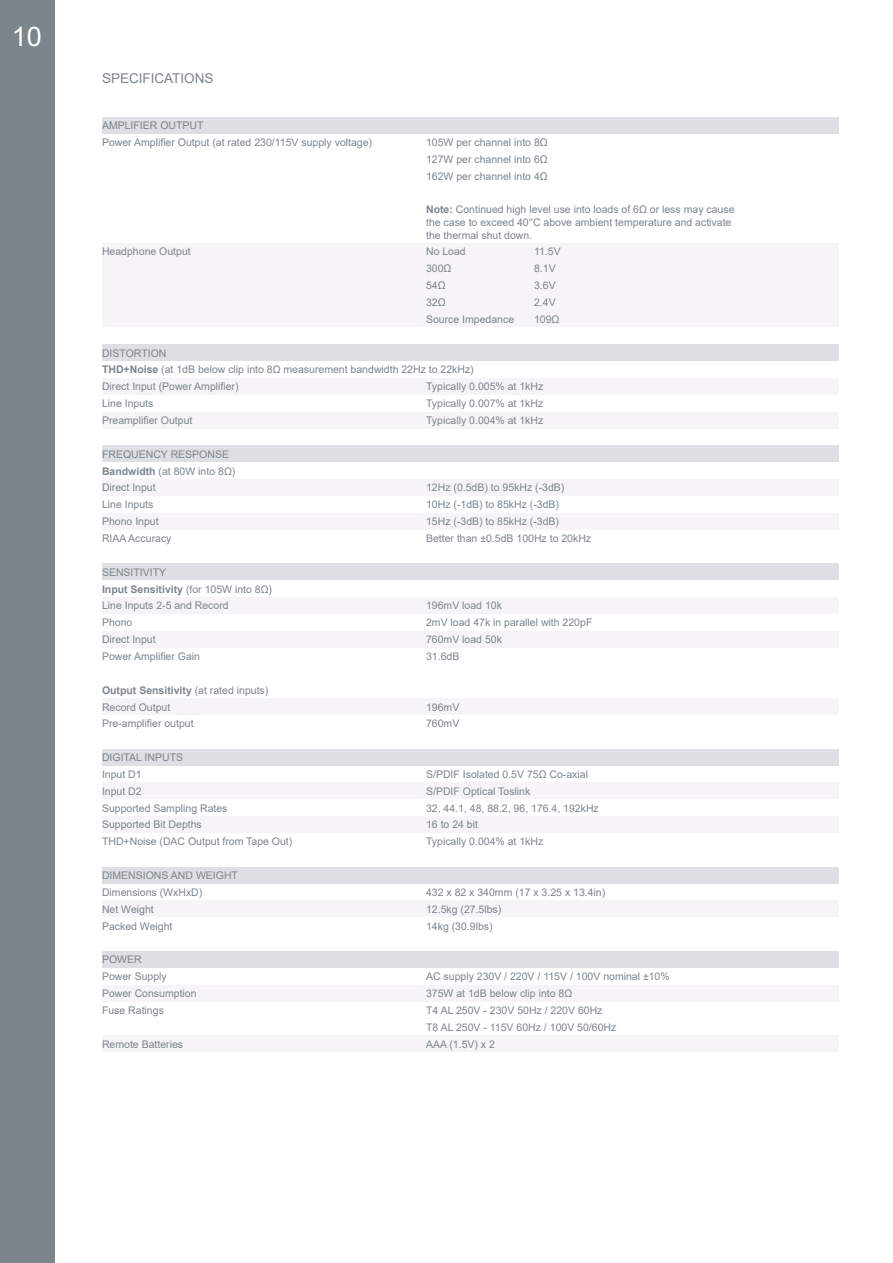
<style>
.page{position:relative;width:893px;height:1263px;background:#fff}
.page>*{position:absolute;margin:0;border:0;box-sizing:border-box;transform-origin:0 0}
.t1{font:27px "Arial";color:#fff}
.t2{font:13.5px "Arial";color:#7c858c}
.t3{font:10.5px/16.8px "Arial";color:#7c858c}
.s1{font-weight:700}
</style>
<div class="page">
<div style="left:0;top:0;width:54px;height:1263px;background:#7c858c"></div>
<div style="left:102px;top:117px;width:737px;height:16px;background:#dedfe2"></div>
<div style="left:102px;top:345px;width:737px;height:16px;background:#dedfe2"></div>
<div style="left:102px;top:378px;width:737px;height:17px;background:#f6f4f6"></div>
<div style="left:102px;top:244px;width:737px;height:83px;background:#f6f4f6"></div>
<div style="left:102px;top:412px;width:737px;height:16px;background:#f6f4f6"></div>
<div style="left:102px;top:479px;width:737px;height:17px;background:#f6f4f6"></div>
<div style="left:102px;top:513px;width:737px;height:16px;background:#f6f4f6"></div>
<div style="left:102px;top:597px;width:737px;height:17px;background:#f6f4f6"></div>
<div style="left:102px;top:631px;width:737px;height:16px;background:#f6f4f6"></div>
<div style="left:102px;top:699px;width:737px;height:16px;background:#f6f4f6"></div>
<div style="left:102px;top:783px;width:737px;height:16px;background:#f6f4f6"></div>
<div style="left:102px;top:817px;width:737px;height:16px;background:#f6f4f6"></div>
<div style="left:102px;top:901px;width:737px;height:16px;background:#f6f4f6"></div>
<div style="left:102px;top:985px;width:737px;height:16px;background:#f6f4f6"></div>
<div style="left:102px;top:1036px;width:737px;height:16px;background:#f6f4f6"></div>
<div style="left:102px;top:446px;width:737px;height:16px;background:#dedfe2"></div>
<div style="left:102px;top:564px;width:737px;height:16px;background:#dedfe2"></div>
<div style="left:102px;top:749px;width:737px;height:16px;background:#dedfe2"></div>
<div style="left:102px;top:867px;width:737px;height:16px;background:#dedfe2"></div>
<div style="left:102px;top:951px;width:737px;height:16px;background:#dedfe2"></div>
<h1 class="t1" style="left:12px;top:18px;width:32px">10</h1>
<p class="t2" style="left:102px;top:69px;width:113px">SPECIFICATIONS</p>
<p class="t3" style="left:102px;top:117px;width:272px">AMPLIFIER OUTPUT<br>Power Amplifier Output (at rated 230/115V supply voltage)</p>
<p class="t3" style="left:426px;top:134px;width:123px;text-align:justify">105W per channel into 8Ω 127W per channel into 6Ω 162W per channel into 4Ω</p>
<p class="t3" style="left:426px;top:203px;width:310px;line-height:12.6px"><span class="s1">Note:</span> Continued high level use into loads of 6Ω or less may cause the case to exceed 40°C above ambient temperature and activate the thermal shut down.</p>
<p class="t3" style="left:102px;top:243px;width:90px">Headphone Output</p>
<p class="t3" style="left:426px;top:243px;width:41px">No Load</p>
<p class="t3" style="left:534px;top:243px;width:28px">11.5V</p>
<p class="t3" style="left:426px;top:260px;width:27px">300Ω</p>
<p class="t3" style="left:534px;top:260px;width:23px">8.1V</p>
<p class="t3" style="left:426px;top:277px;width:21px">54Ω</p>
<p class="t3" style="left:534px;top:277px;width:23px">3.6V</p>
<p class="t3" style="left:426px;top:294px;width:21px">32Ω</p>
<p class="t3" style="left:534px;top:294px;width:23px">2.4V</p>
<p class="t3" style="left:426px;top:311px;width:90px">Source Impedance</p>
<p class="t3" style="left:534px;top:311px;width:27px">109Ω</p>
<p class="t3" style="left:102px;top:344px;width:373px">DISTORTION<br><span class="s1">THD+Noise</span> (at 1dB below clip into 8Ω measurement bandwidth 22Hz to 22kHz)<br>Direct Input (Power Amplifier)</p>
<p class="t3" style="left:426px;top:378px;width:119px">Typically 0.005% at 1kHz</p>
<p class="t3" style="left:102px;top:395px;width:53px">Line Inputs</p>
<p class="t3" style="left:426px;top:395px;width:119px">Typically 0.007% at 1kHz</p>
<p class="t3" style="left:102px;top:412px;width:92px">Preamplifier Output</p>
<p class="t3" style="left:426px;top:412px;width:119px">Typically 0.004% at 1kHz</p>
<p class="t3" style="left:102px;top:445px;width:135px">FREQUENCY RESPONSE<br><span class="s1">Bandwidth</span> (at 80W into 8Ω)<br>Direct Input</p>
<p class="t3" style="left:426px;top:479px;width:140px">12Hz (0.5dB) to 95kHz (-3dB)</p>
<p class="t3" style="left:102px;top:496px;width:53px">Line Inputs</p>
<p class="t3" style="left:426px;top:496px;width:135px">10Hz (-1dB) to 85kHz (-3dB)</p>
<p class="t3" style="left:102px;top:513px;width:58px">Phono Input</p>
<p class="t3" style="left:426px;top:513px;width:135px">15Hz (-3dB) to 85kHz (-3dB)</p>
<p class="t3" style="left:102px;top:530px;width:71px">RIAA Accuracy</p>
<p class="t3" style="left:426px;top:530px;width:167px">Better than ±0.5dB 100Hz to 20kHz</p>
<p class="t3" style="left:102px;top:563px;width:172px">SENSITIVITY<br><span class="s1">Input Sensitivity</span> (for 105W into 8Ω)<br>Line Inputs 2-5 and Record</p>
<p class="t3" style="left:426px;top:597px;width:77px">196mV load 10k</p>
<p class="t3" style="left:102px;top:614px;width:32px">Phono</p>
<p class="t3" style="left:426px;top:614px;width:168px">2mV load 47k in parallel with 220pF</p>
<p class="t3" style="left:102px;top:631px;width:55px">Direct Input</p>
<p class="t3" style="left:426px;top:631px;width:77px">760mV load 50k</p>
<p class="t3" style="left:102px;top:648px;width:100px">Power Amplifier Gain</p>
<p class="t3" style="left:426px;top:648px;width:35px">31.6dB</p>
<p class="t3" style="left:102px;top:681px;width:168px"><span class="s1">Output Sensitivity</span> (at rated inputs)<br>Record Output</p>
<p class="t3" style="left:426px;top:698px;width:35px">196mV</p>
<p class="t3" style="left:102px;top:715px;width:93px">Pre-amplifier output</p>
<p class="t3" style="left:426px;top:715px;width:35px">760mV</p>
<p class="t3" style="left:102px;top:749px;width:83px">DIGITAL INPUTS<br>Input D1</p>
<p class="t3" style="left:426px;top:766px;width:163px">S/PDIF Isolated 0.5V 75Ω Co-axial</p>
<p class="t3" style="left:102px;top:783px;width:41px">Input D2</p>
<p class="t3" style="left:426px;top:783px;width:106px">S/PDIF Optical Toslink</p>
<p class="t3" style="left:102px;top:799px;width:127px">Supported Sampling Rates</p>
<p class="t3" style="left:426px;top:799px;width:174px">32, 44.1, 48, 88.2, 96, 176.4, 192kHz</p>
<p class="t3" style="left:102px;top:816px;width:101px">Supported Bit Depths</p>
<p class="t3" style="left:426px;top:816px;width:53px">16 to 24 bit</p>
<p class="t3" style="left:102px;top:833px;width:192px">THD+Noise (DAC Output from Tape Out)</p>
<p class="t3" style="left:426px;top:833px;width:119px">Typically 0.004% at 1kHz</p>
<p class="t3" style="left:102px;top:867px;width:137px">DIMENSIONS AND WEIGHT<br>Dimensions (WxHxD)</p>
<p class="t3" style="left:426px;top:884px;width:181px">432 x 82 x 340mm (17 x 3.25 x 13.4in)</p>
<p class="t3" style="left:102px;top:900px;width:53px">Net Weight</p>
<p class="t3" style="left:426px;top:900px;width:77px">12.5kg (27.5lbs)</p>
<p class="t3" style="left:102px;top:917px;width:72px">Packed Weight</p>
<p class="t3" style="left:426px;top:917px;width:68px">14kg (30.9lbs)</p>
<p class="t3" style="left:102px;top:951px;width:66px">POWER<br>Power Supply</p>
<p class="t3" style="left:426px;top:968px;width:245px">AC supply 230V / 220V / 115V / 100V nominal ±10%</p>
<p class="t3" style="left:102px;top:985px;width:96px">Power Consumption</p>
<p class="t3" style="left:426px;top:985px;width:148px">375W at 1dB below clip into 8Ω</p>
<p class="t3" style="left:102px;top:1002px;width:63px">Fuse Ratings</p>
<p class="t3" style="left:426px;top:1002px;width:192px">T4 AL 250V - 230V 50Hz / 220V 60Hz<br>T8 AL 250V - 115V 60Hz / 100V 50/60Hz</p>
<p class="t3" style="left:102px;top:1035px;width:83px">Remote Batteries</p>
<p class="t3" style="left:426px;top:1035px;width:70px">AAA (1.5V) x 2</p>
</div>
